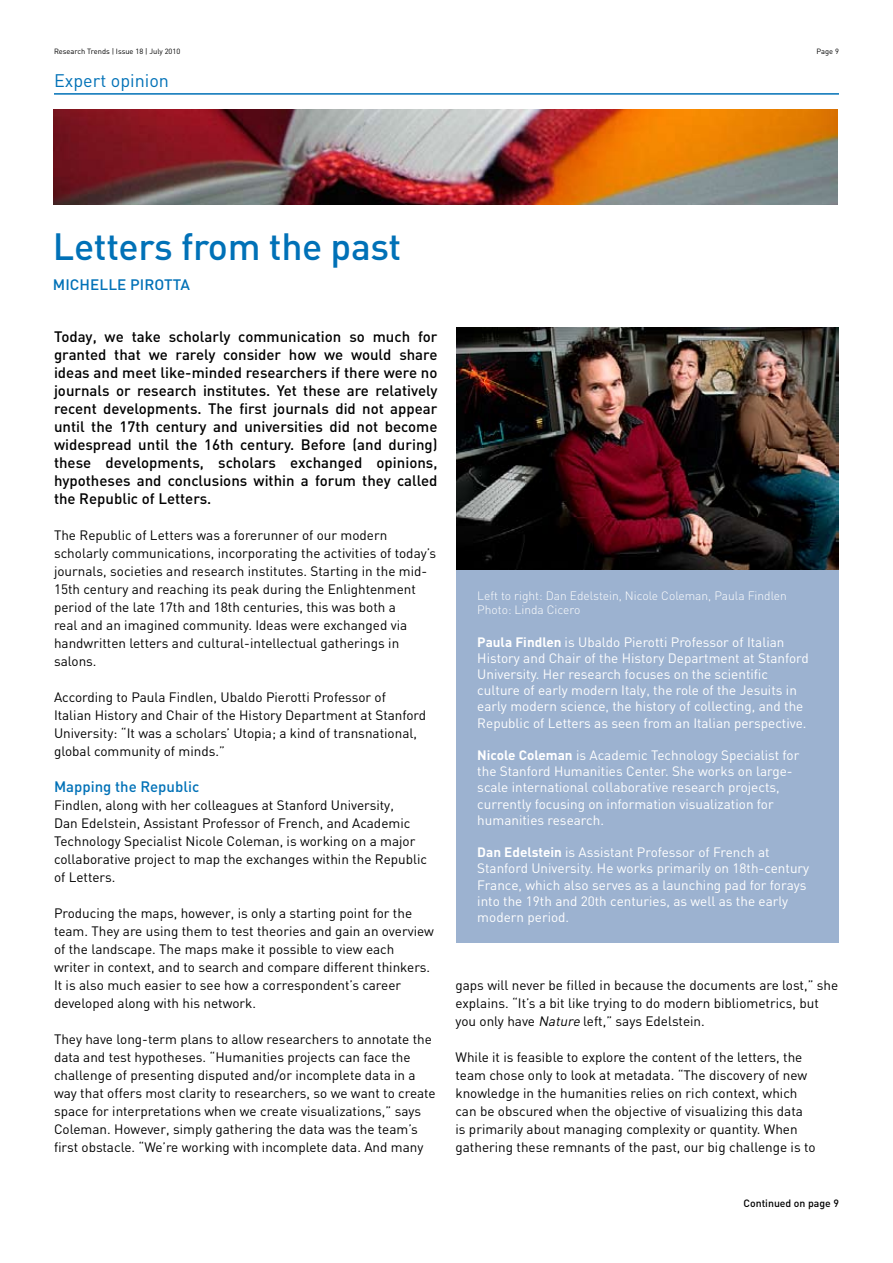
<style>
.page{position:relative;width:893px;height:1263px;background:#fff}
.page>*{position:absolute;margin:0;border:0;box-sizing:border-box;transform-origin:0 0}
.t1{font:500 37.5px "DIN";letter-spacing:-.01em;color:#0071b7}
.t2{font:18px "DIN";color:#0071b7}
.t3{font:500 15px/18px "DIN";color:#000;text-align:justify}
.t4{font:500 15px "DIN";color:#0071b7}
.t5{font:13.5px/18px "DIN";color:#000}
.t6{font:13.5px/16.2px "DIN";color:#fff}
.t7{font:300 12px/14.4px "DIN";color:#fff}
.t8{font:500 10.5px "DIN";color:#000}
.t9{font:7.5px "DIN";color:#000}
.s1{font-weight:700}
.s2{font-style:italic}
</style>
<div class="page">
<div style="left:456px;top:569px;width:383px;height:374px;background:#9cb2d0"></div>
<img style="left:54px;top:110px;width:784px;height:94px">
<hr style="left:54px;top:93px;width:785px;height:2px;background:#0071b7">
<img style="left:456px;top:327px;width:383px;height:243px">
<p class="t9" style="left:54px;top:47px;width:128px">Research Trends | Issue 18 | July 2010</p>
<p class="t9" style="left:816px;top:47px;width:24px">Page 9</p>
<h2 class="t2" style="left:54px;top:69px;width:117px">Expert opinion</h2>
<h1 class="t1" style="left:53px;top:223px;width:350px">Letters from the past</h1>
<p class="t4" style="left:53px;top:275px;width:138px">MICHELLE PIROTTA</p>
<p class="t3" style="left:54px;top:327px;width:385px">Today, we take scholarly communication so much for granted that we rarely consider how we would share ideas and meet like-minded researchers if there were no journals or research institutes. Yet these are relatively recent developments. The first journals did not appear until the 17th century and universities did not become widespread until the 16th century. Before (and during) these developments, scholars exchanged opinions, hypotheses and conclusions within a forum they called the Republic of Letters.</p>
<p class="t5" style="left:54px;top:526px;width:384px">The Republic of Letters was a forerunner of our modern scholarly communications, incorporating the activities of today’s journals, societies and research institutes. Starting in the mid-15th century and reaching its peak during the Enlightenment period of the late 17th and 18th centuries, this was both a<br>real and an imagined community. Ideas were exchanged via handwritten letters and cultural-intellectual gatherings in salons.</p>
<p class="t5" style="left:54px;top:688px;width:374px">According to Paula Findlen, Ubaldo Pierotti Professor of Italian History and Chair of the History Department at Stanford University: “It was a scholars’ Utopia; a kind of transnational, global community of minds.”</p>
<p class="t4" style="left:54px;top:777px;width:147px">Mapping the Republic</p>
<p class="t5" style="left:54px;top:796px;width:375px">Findlen, along with her colleagues at Stanford University,<br>Dan Edelstein, Assistant Professor of French, and Academic Technology Specialist Nicole Coleman, is working on a major collaborative project to map the exchanges within the Republic of Letters.</p>
<p class="t5" style="left:54px;top:904px;width:382px">Producing the maps, however, is only a starting point for the team. They are using them to test theories and gain an overview of the landscape. The maps make it possible to view each<br>writer in context, and to search and compare different thinkers.<br>It is also much easier to see how a correspondent’s career developed along with his network.</p>
<p class="t5" style="left:54px;top:1030px;width:383px">They have long-term plans to allow researchers to annotate the data and test hypotheses. “Humanities projects can face the challenge of presenting disputed and/or incomplete data in a way that offers most clarity to researchers, so we want to create space for interpretations when we create visualizations,” says Coleman. However, simply gathering the data was the team’s first obstacle. “We’re working with incomplete data. And many</p>
<p class="t7" style="left:477px;top:588px;width:311px">Left to right: Dan Edelstein, Nicole Coleman, Paula Findlen<br>Photo: Linda Cicero</p>
<p class="t6" style="left:477px;top:633px;width:333px"><span class="s1">Paula Findlen</span> is Ubaldo Pierotti Professor of Italian History and Chair of the History Department at Stanford University. Her research focuses on the scientific culture of early modern Italy, the role of the Jesuits in early modern science, the history of collecting, and the Republic of Letters as seen from an Italian perspective.</p>
<p class="t6" style="left:477px;top:747px;width:324px"><span class="s1">Nicole Coleman</span> is Academic Technology Specialist for the Stanford Humanities Center. She works on large&shy;scale international collaborative research projects, currently focusing on information visualization for humanities research.</p>
<p class="t6" style="left:477px;top:844px;width:333px"><span class="s1">Dan Edelstein</span> is Assistant Professor of French at Stanford University. He works primarily on 18th-century France, which also serves as a launching pad for forays into the 19th and 20th centuries, as well as the early modern period.</p>
<p class="t5" style="left:455px;top:976px;width:384px">gaps will never be filled in because the documents are lost,” she explains. “It’s a bit like trying to do modern bibliometrics, but you only have <span class="s2">Nature</span> left,” says Edelstein.</p>
<p class="t5" style="left:455px;top:1048px;width:362px">While it is feasible to explore the content of the letters, the team chose only to look at metadata. “The discovery of new knowledge in the humanities relies on rich context, which can be obscured when the objective of visualizing this data is primarily about managing complexity or quantity. When gathering these remnants of the past, our big challenge is to</p>
<p class="t8" style="left:743px;top:1196px;width:97px">Continued on page 9</p>
</div>
